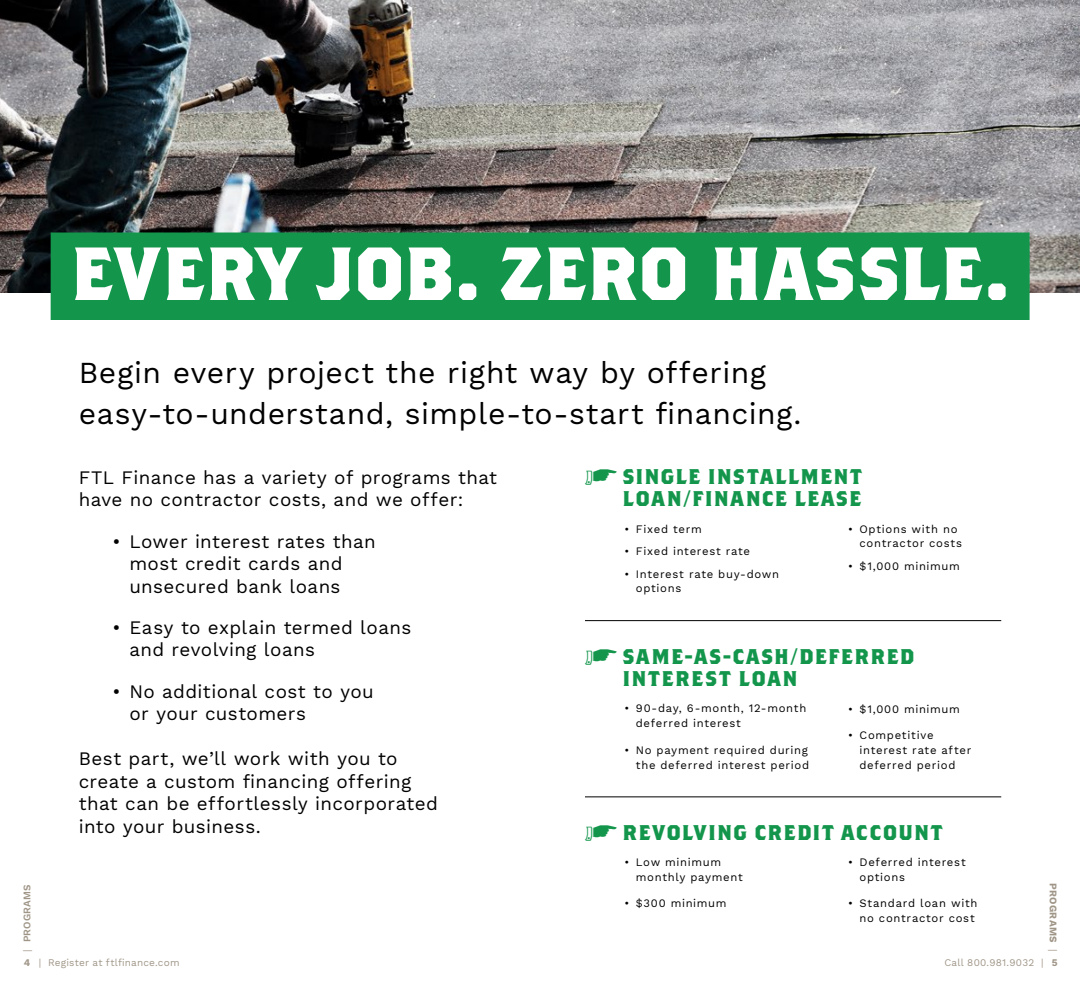
<style>
.page{position:relative;width:1080px;height:990px;background:#fff}
.page>*{position:absolute;margin:0;border:0;box-sizing:border-box;transform-origin:0 0}
.t1{font:700 75px "Brothers OT";letter-spacing:.01em;color:#fff}
.t2{font:30px/41.2px "Work Sans";letter-spacing:.015em;color:#000}
.t3{font:700 21.25px/22.5px "Brothers OT";letter-spacing:.065em;color:#13964c;text-align:right}
.t4{font:18.75px/22.5px "Work Sans";letter-spacing:.02em;color:#000}
.t5{font:11.25px/15px "Work Sans";letter-spacing:.06em;color:#000}
.t6{font:10px "Work Sans";letter-spacing:.02em;color:#a09688}
.t7{font:600 10px "Work Sans";letter-spacing:.02em;color:#a09688}
.t8{font:700 10px "Work Sans";letter-spacing:.02em;color:#a09688}
.s1{font-weight:400}
.s2{font-family:"Brothers OT Word Logos";font-weight:400}
.s3{font-weight:700}
</style>
<div class="page">
<img style="left:0;top:0;width:1080px;height:292px">
<div style="left:51px;top:232px;width:979px;height:88px;background:#13964c"></div>
<hr style="left:585px;top:620px;width:416px;height:1px;background:#000">
<hr style="left:585px;top:797px;width:416px;height:1px;background:#000">
<h1 class="t1" style="left:70px;top:240px;width:941px">EVERY JOB. ZERO HASSLE.</h1>
<h2 class="t2" style="left:79px;top:353px;width:724px">Begin every project the right way by offering easy-to-understand, simple-to-start financing.</h2>
<p class="t7" style="left:21px;top:952px;width:69px;rotate:-90deg"><span class="s1">|</span> PROGRAMS</p>
<h3 class="t4" style="left:79px;top:467px;width:420px">FTL Finance has a variety of programs that have no contractor costs, and we offer:</h3>
<h3 class="t4" style="left:129px;top:531px;width:248px;text-indent:-17px">• Lower interest rates than most credit cards and unsecured bank loans</h3>
<h3 class="t4" style="left:129px;top:617px;width:283px;text-indent:-17px">• Easy to explain termed loans and revolving loans</h3>
<h3 class="t4" style="left:129px;top:681px;width:246px;text-indent:-17px">• No additional cost to you or your customers</h3>
<h3 class="t4" style="left:79px;top:748px;width:361px">Best part, we’ll work with you to create a custom financing offering that can be effortlessly incorporated into your business.</h3>
<h3 class="t3" style="left:585px;top:466px;width:279px"><span class="s2">“</span> SINGLE INSTALLMENT<br>LOAN/FINANCE LEASE</h3>
<p class="t5" style="left:625px;top:522px;width:79px">• Fixed term</p>
<p class="t5" style="left:625px;top:544px;width:127px">• Fixed interest rate</p>
<p class="t5" style="left:636px;top:567px;width:145px;text-indent:-11px">• Interest rate buy-down options</p>
<p class="t5" style="left:859px;top:522px;width:104px;text-indent:-11px">• Options with no contractor costs</p>
<p class="t5" style="left:848px;top:559px;width:113px">• $1,000 minimum</p>
<h3 class="t3" style="left:623px;top:646px;width:294px;text-align:left;text-indent:-38px"><span class="s2">“</span> SAME-AS-CASH/DEFERRED<br>INTEREST LOAN</h3>
<p class="t5" style="left:636px;top:702px;width:172px;text-indent:-11px">• 90-day, 6-month, 12-month deferred interest</p>
<p class="t5" style="left:625px;top:743px;width:186px;text-align:right">• No payment required during the deferred interest period</p>
<p class="t5" style="left:848px;top:702px;width:113px">• $1,000 minimum</p>
<p class="t5" style="left:859px;top:728px;width:113px;text-indent:-11px">• Competitive interest rate after deferred period</p>
<h3 class="t3" style="left:585px;top:822px;width:359px"><span class="s2">“</span> REVOLVING CREDIT ACCOUNT</h3>
<p class="t5" style="left:636px;top:855px;width:108px;text-indent:-11px">• Low minimum monthly payment</p>
<p class="t5" style="left:625px;top:897px;width:104px">• $300 minimum</p>
<p class="t5" style="left:859px;top:855px;width:108px;text-indent:-11px">• Deferred interest options</p>
<p class="t5" style="left:848px;top:897px;width:131px;text-align:right">• Standard loan with no contractor cost</p>
<p class="t8" style="left:1059px;top:883px;width:70px;rotate:90deg">PROGRAMS <span class="s1">|</span></p>
<p class="t6" style="left:24px;top:957px;width:157px"><span class="s3">4</span> | Register at ftlfinance.com</p>
<p class="t6" style="left:944px;top:957px;width:115px">Call 800.981.9032 | <span class="s3">5</span></p>
</div>
